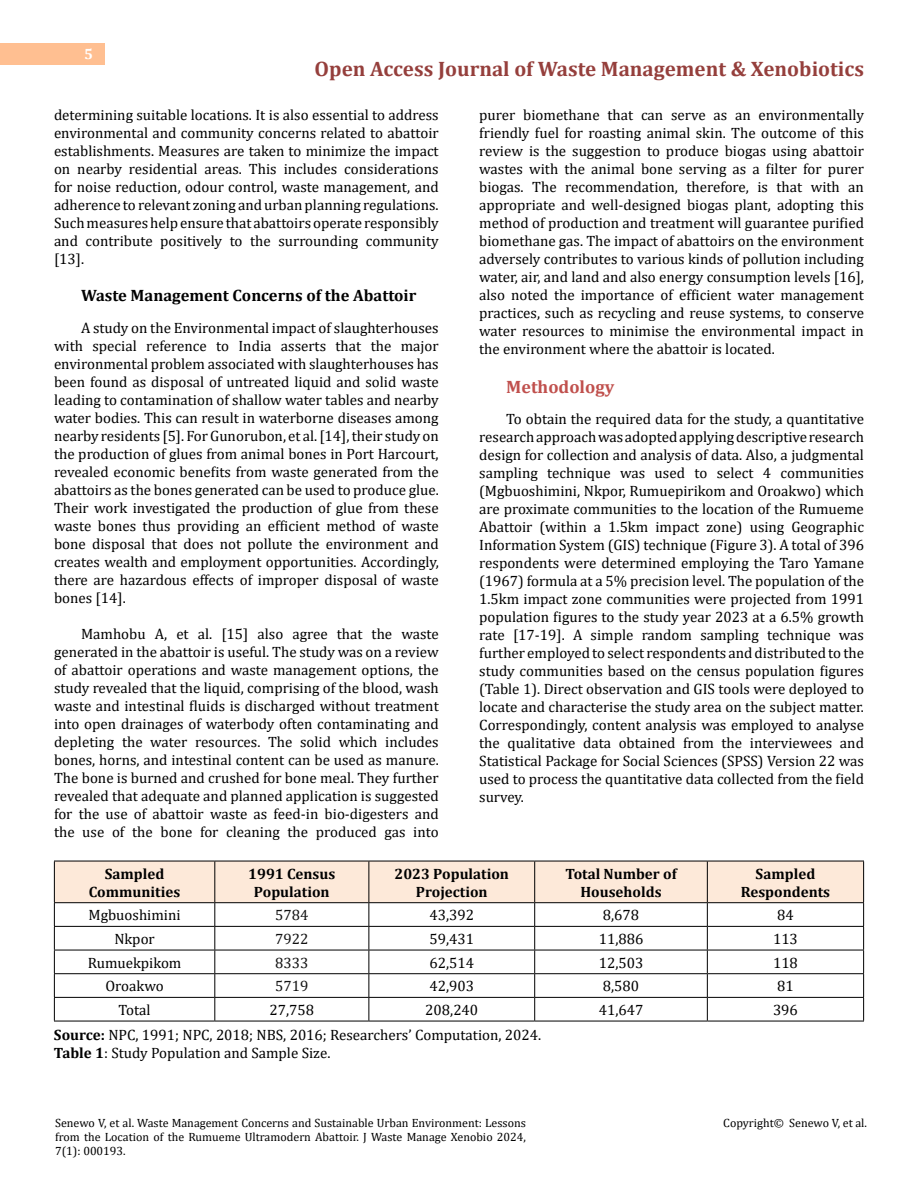
<style>
.page{position:relative;width:918px;height:1188px;background:#fff}
.page>*{position:absolute;margin:0;border:0;box-sizing:border-box;transform-origin:0 0}
.t1{font:700 21px "Cambria";color:#953f3c}
.t2{font:700 18px "Cambria";color:#c0504d}
.t3{font:700 16.5px "Cambria";color:#000}
.t4{font:15px/18px "Cambria";color:#000;text-align:justify}
.t5{font:700 15px/18px "Cambria";color:#000;text-align:center}
.t6{font:15px "Cambria";color:#121212}
.t7{font:700 15px "Cambria";color:#fff}
.t8{font:12px/14.2px "Cambria";color:#000;text-align:justify}
.s1{font-weight:700}
</style>
<div class="page">
<div style="left:0;top:43px;width:105px;height:21px;background:#ffbf91"></div>
<hr style="left:54px;top:1021px;width:161px;height:1px;background:#000">
<hr style="left:215px;top:1021px;width:154px;height:1px;background:#000">
<hr style="left:369px;top:1021px;width:166px;height:1px;background:#000">
<hr style="left:535px;top:1021px;width:172px;height:1px;background:#000">
<hr style="left:707px;top:1021px;width:157px;height:1px;background:#000">
<svg style="left:54px;top:861px;width:810px;height:160px"></svg>
<p class="t7" style="left:84px;top:44px;width:10px">5</p>
<h1 class="t1" style="left:315px;top:54px;width:551px">Open Access Journal of Waste Management &amp; Xenobiotics</h1>
<p class="t4" style="left:54px;top:105px;width:386px">determining suitable locations. It is also essential to address environmental and community concerns related to abattoir establishments. Measures are taken to minimize the impact on nearby residential areas. This includes considerations for noise reduction, odour control, waste management, and adherence to relevant zoning and urban planning regulations.<br>Such measures help ensure that abattoirs operate responsibly and contribute positively to the surrounding community [13].</p>
<p class="t3" style="left:81px;top:284px;width:337px">Waste Management Concerns of the Abattoir</p>
<p class="t4" style="left:54px;top:318px;width:386px;text-indent:27px">A study on the Environmental impact of slaughterhouses with special reference to India asserts that the major environmental problem associated with slaughterhouses has been found as disposal of untreated liquid and solid waste leading to contamination of shallow water tables and nearby water bodies. This can result in waterborne diseases among nearby residents [5]. For Gunorubon, et al. [14], their study on the production of glues from animal bones in Port Harcourt, revealed economic benefits from waste generated from the abattoirs as the bones generated can be used to produce glue.<br>Their work investigated the production of glue from these waste bones thus providing an efficient method of waste bone disposal that does not pollute the environment and creates wealth and employment opportunities. Accordingly, there are hazardous effects of improper disposal of waste bones [14].</p>
<p class="t4" style="left:54px;top:624px;width:386px;text-indent:27px">Mamhobu A, et al. [15] also agree that the waste generated in the abattoir is useful. The study was on a review of abattoir operations and waste management options, the study revealed that the liquid, comprising of the blood, wash waste and intestinal fluids is discharged without treatment into open drainages of waterbody often contaminating and depleting the water resources. The solid which includes bones, horns, and intestinal content can be used as manure.<br>The bone is burned and crushed for bone meal. They further revealed that adequate and planned application is suggested for the use of abattoir waste as feed-in bio-digesters and the use of the bone for cleaning the produced gas into</p>
<p class="t4" style="left:479px;top:105px;width:386px">purer biomethane that can serve as an environmentally friendly fuel for roasting animal skin. The outcome of this review is the suggestion to produce biogas using abattoir wastes with the animal bone serving as a filter for purer biogas. The recommendation, therefore, is that with an appropriate and well-designed biogas plant, adopting this method of production and treatment will guarantee purified biomethane gas. The impact of abattoirs on the environment adversely contributes to various kinds of pollution including water, air, and land and also energy consumption levels [16], also noted the importance of efficient water management practices, such as recycling and reuse systems, to conserve water resources to minimise the environmental impact in the environment where the abattoir is located.</p>
<p class="t2" style="left:506px;top:374px;width:110px">Methodology</p>
<p class="t4" style="left:479px;top:410px;width:386px;text-indent:27px">To obtain the required data for the study, a quantitative research approach was adopted applying descriptive research design for collection and analysis of data. Also, a judgmental sampling technique was used to select 4 communities (Mgbuoshimini, Nkpor, Rumuepirikom and Oroakwo) which are proximate communities to the location of the Rumueme Abattoir (within a 1.5km impact zone) using Geographic Information System (GIS) technique (Figure 3). A total of 396 respondents were determined employing the Taro Yamane (1967) formula at a 5% precision level. The population of the 1.5km impact zone communities were projected from 1991 population figures to the study year 2023 at a 6.5% growth rate [17-19]. A simple random sampling technique was further employed to select respondents and distributed to the study communities based on the census population figures (Table 1). Direct observation and GIS tools were deployed to locate and characterise the study area on the subject matter.<br>Correspondingly, content analysis was employed to analyse the qualitative data obtained from the interviewees and Statistical Package for Social Sciences (SPSS) Version 22 was used to process the quantitative data collected from the field survey.</p>
<p class="t5" style="left:89px;top:864px;width:93px">Sampled<br>Communities</p>
<p class="t5" style="left:248px;top:864px;width:89px">1991 Census<br>Population</p>
<p class="t5" style="left:395px;top:864px;width:116px">2023 Population<br>Projection</p>
<p class="t5" style="left:565px;top:864px;width:113px">Total Number of<br>Households</p>
<p class="t5" style="left:741px;top:864px;width:91px">Sampled<br>Respondents</p>
<p class="t4" style="left:89px;top:906px;width:94px">Mgbuoshimini</p>
<p class="t6" style="left:275px;top:906px;width:35px">5784</p>
<p class="t4" style="left:429px;top:906px;width:46px">43,392</p>
<p class="t4" style="left:603px;top:906px;width:38px">8,678</p>
<p class="t4" style="left:777px;top:906px;width:18px">84</p>
<p class="t4" style="left:114px;top:930px;width:42px">Nkpor</p>
<p class="t6" style="left:275px;top:930px;width:35px">7922</p>
<p class="t4" style="left:429px;top:930px;width:46px">59,431</p>
<p class="t4" style="left:599px;top:930px;width:46px">11,886</p>
<p class="t4" style="left:773px;top:930px;width:26px">113</p>
<p class="t4" style="left:88px;top:954px;width:95px">Rumuekpikom</p>
<p class="t6" style="left:275px;top:954px;width:35px">8333</p>
<p class="t4" style="left:429px;top:954px;width:46px">62,514</p>
<p class="t4" style="left:599px;top:954px;width:46px">12,503</p>
<p class="t4" style="left:773px;top:954px;width:26px">118</p>
<p class="t4" style="left:105px;top:977px;width:60px">Oroakwo</p>
<p class="t6" style="left:275px;top:977px;width:35px">5719</p>
<p class="t4" style="left:429px;top:977px;width:46px">42,903</p>
<p class="t4" style="left:603px;top:977px;width:38px">8,580</p>
<p class="t4" style="left:777px;top:977px;width:18px">81</p>
<p class="t4" style="left:119px;top:1001px;width:34px">Total</p>
<p class="t4" style="left:270px;top:1001px;width:46px">27,758</p>
<p class="t4" style="left:425px;top:1001px;width:54px">208,240</p>
<p class="t4" style="left:599px;top:1001px;width:46px">41,647</p>
<p class="t4" style="left:773px;top:1001px;width:26px">396</p>
<p class="t4" style="left:54px;top:1026px;width:489px"><span class="s1">Source:</span> NPC, 1991; NPC, 2018; NBS, 2016; Researchers’ Computation, 2024.<br><span class="s1">Table 1</span>: Study Population and Sample Size.</p>
<p class="t8" style="left:55px;top:1115px;width:472px">Senewo V, et al. Waste Management Concerns and Sustainable Urban Environment: Lessons from the Location of the Rumueme Ultramodern Abattoir. J Waste Manage Xenobio 2024, 7(1): 000193.</p>
<p class="t8" style="left:723px;top:1115px;width:145px">Copyright© Senewo V, et al.</p>
</div>
